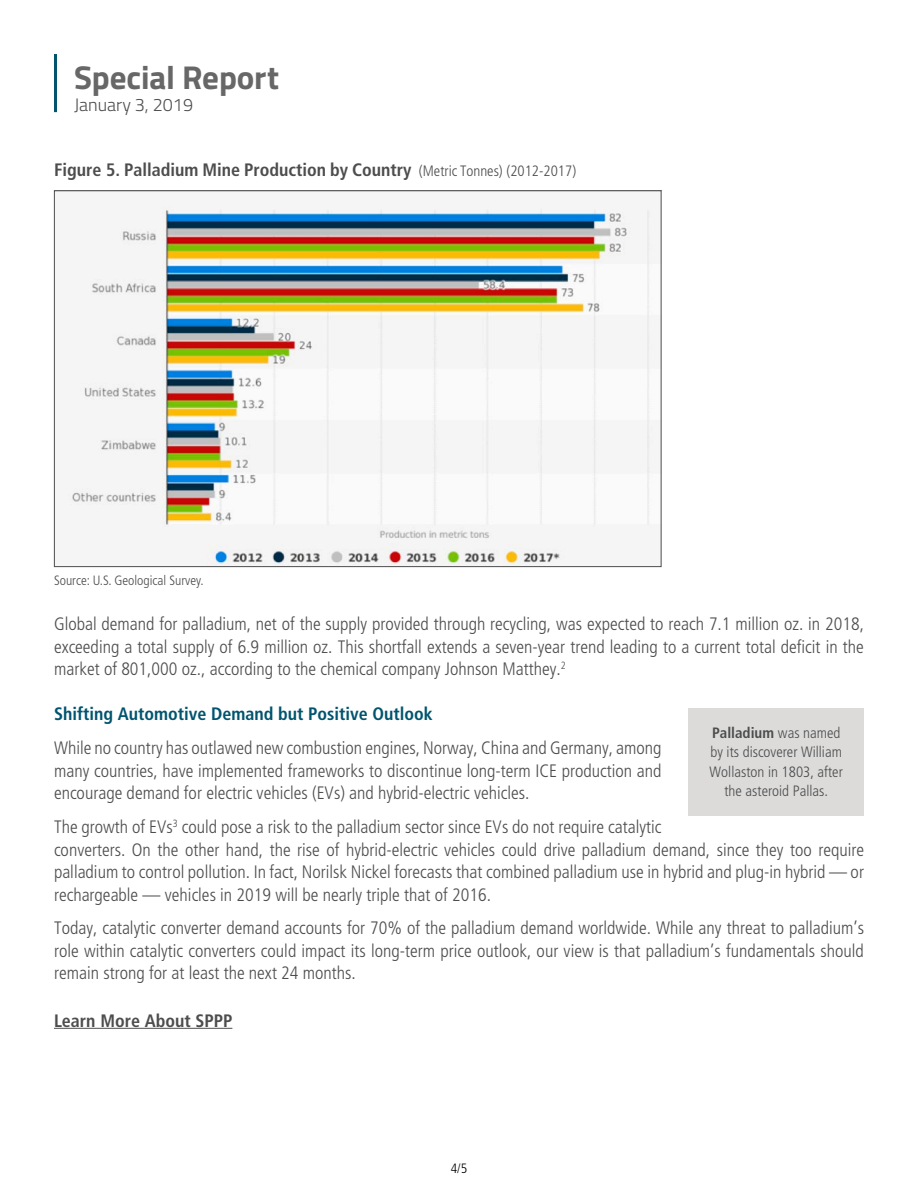
<style>
.page{position:relative;width:918px;height:1188px;background:#fff}
.page>*{position:absolute;margin:0;border:0;box-sizing:border-box;transform-origin:0 0}
.t1{font:700 33px "Titillium Web";letter-spacing:-.005em;color:#676767}
.t2{font:300 condensed 18px/22.5px "Frutiger LT Std";color:#4d4d4e;text-align:justify}
.t3{font:700 condensed 18px "Frutiger LT Std";color:#4d4d4e}
.t4{font:700 condensed 18px "Frutiger LT Std";color:#00546e}
.t5{font:300 18px "Titillium Web";color:#4d4d4e}
.t6{font:300 condensed 15px/19.5px "Frutiger LT Std";color:#4d4d4e;text-align:center}
.t7{font:300 condensed 13.5px "Frutiger LT Std";color:#4d4d4e}
.t8{font:300 condensed 13.5px "Frutiger LT Std";color:#000}
.s1{font-weight:300;font-size:15px}
.s2{font-weight:700}
</style>
<div class="page">
<hr style="left:54px;top:54px;width:3px;height:58px;background:#00546e">
<hr style="left:54px;top:1028px;width:178px;height:1px;background:#4d4d4e">
<img style="left:68px;top:206px;width:585px;height:359px">
<div style="left:688px;top:708px;width:176px;height:107px;background:#dcdbda"></div>
<h1 class="t1" style="left:74px;top:52px;width:206px">Special Report</h1>
<p class="t5" style="left:74px;top:92px;width:120px">January 3, 2019</p>
<p class="t3" style="left:54px;top:159px;width:524px">Figure 5. Palladium Mine Production by Country <span class="s1">(Metric Tonnes) (2012-2017)</span></p>
<p class="t7" style="left:54px;top:573px;width:151px">Source: U.S. Geological Survey.</p>
<p class="t2" style="left:54px;top:613px;width:812px">Global demand for palladium, net of the supply provided through recycling, was expected to reach 7.1 million oz. in 2018, exceeding a total supply of 6.9 million oz. This shortfall extends a seven-year trend leading to a current total deficit in the market of 801,000 oz., according to the chemical company Johnson Matthey.<sup>2</sup></p>
<p class="t4" style="left:54px;top:704px;width:380px">Shifting Automotive Demand but Positive Outlook</p>
<p class="t2" style="left:54px;top:737px;width:609px">While no country has outlawed new combustion engines, Norway, China and Germany, among many countries, have implemented frameworks to discontinue long-term ICE production and encourage demand for electric vehicles (EVs) and hybrid-electric vehicles.</p>
<p class="t2" style="left:54px;top:816px;width:812px;text-align:left">The growth of EVs<sup>3</sup> could pose a risk to the palladium sector since EVs do not require catalytic<br>converters. On the other hand, the rise of hybrid-electric vehicles could drive palladium demand, since they too require palladium to control pollution. In fact, Norilsk Nickel forecasts that combined palladium use in hybrid and plug-in hybrid — or rechargeable — vehicles in 2019 will be nearly triple that of 2016.</p>
<p class="t2" style="left:54px;top:917px;width:812px">Today, catalytic converter demand accounts for 70% of the palladium demand worldwide. While any threat to palladium’s role within catalytic converters could impact its long-term price outlook, our view is that palladium’s fundamentals should remain strong for at least the next 24 months.</p>
<p class="t3" style="left:54px;top:1010px;width:180px">Learn More About SPPP</p>
<p class="t6" style="left:710px;top:723px;width:135px"><span class="s2">Palladium</span> was named by its discoverer William<br>Wollaston in 1803, after the asteroid Pallas.</p>
<p class="t8" style="left:451px;top:1160px;width:18px">4/5</p>
</div>
